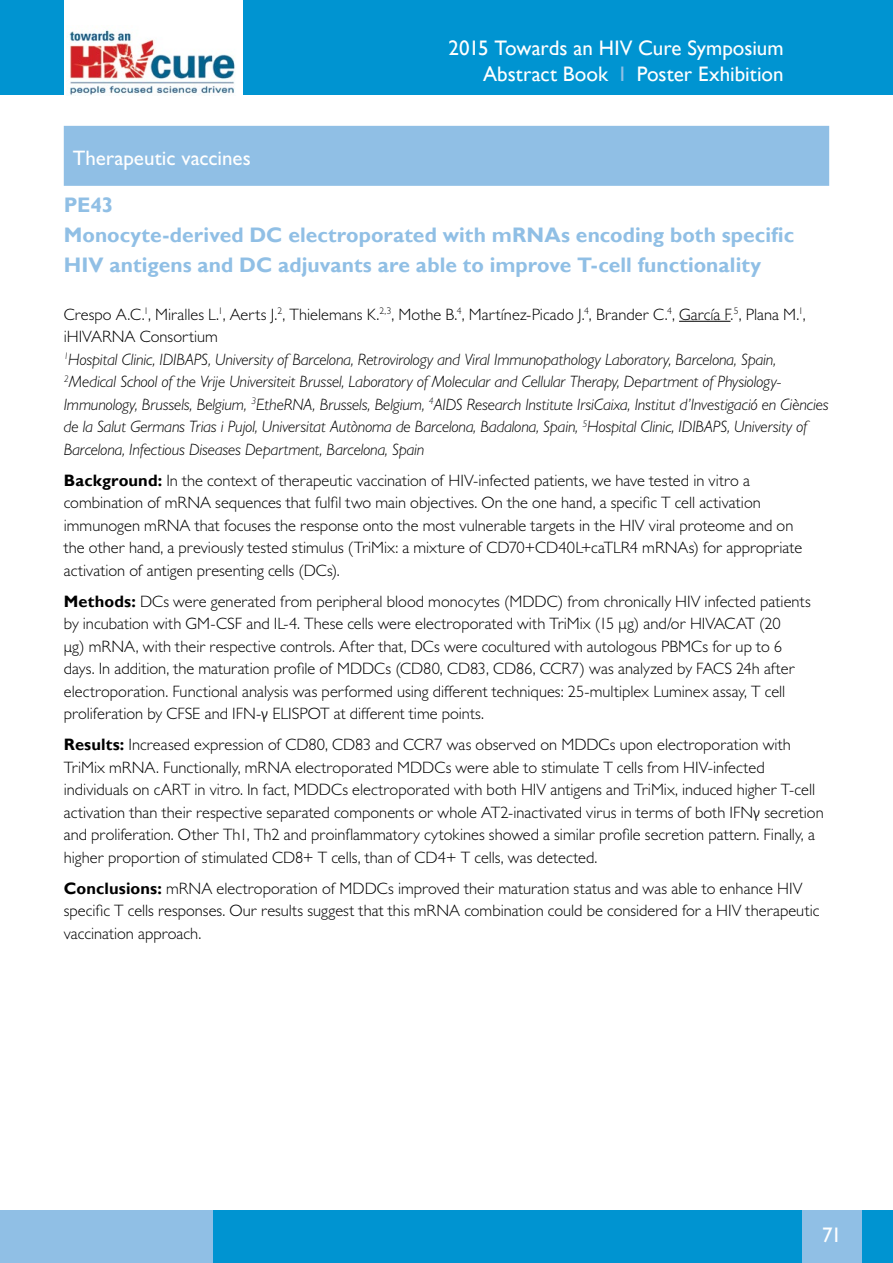
<style>
.page{position:relative;width:893px;height:1263px;background:#fff}
.page>*{position:absolute;margin:0;border:0;box-sizing:border-box;transform-origin:0 0}
.t1{font:700 21px/30px "Gill Sans";letter-spacing:.005em;color:#90bfe5}
.t2{font:21px/25.2px "Gill Sans";color:#fff;text-align:right}
.t3{font:500 21px "Gill Sans MT Pro";color:#fff}
.t4{font:300 16.5px/22.5px "Gill Sans MT Pro";color:#000}
.t5{font:italic 300 16.5px/22.5px "Gill Sans MT Pro";letter-spacing:-.01em;color:#000}
.s1{color:#90bfe5}
.s2{font-style:normal}
.s3{font-family:"Gill Sans";font-weight:700}
.s4{font-family:"Calibri"}
</style>
<div class="page">
<div style="left:0;top:0;width:893px;height:94px;background:#0094d1"></div>
<div style="left:207px;top:1210px;width:686px;height:53px;background:#0094d1"></div>
<div style="left:64px;top:0;width:179px;height:116px;background:#fff"></div>
<img style="left:69px;top:30px;width:166px;height:65px">
<div style="left:0;top:1210px;width:213px;height:53px;background:#90bfe5"></div>
<div style="left:802px;top:1210px;width:60px;height:53px;background:#90bfe5"></div>
<div style="left:64px;top:126px;width:765px;height:60px;background:#90bfe5"></div>
<hr style="left:679px;top:321px;width:51px;height:1px;background:#000">
<p class="t2" style="left:448px;top:36px;width:337px">2015 Towards an HIV Cure Symposium<br>Abstract Book <span class="s1">I</span> Poster Exhibition</p>
<p class="t3" style="left:73px;top:145px;width:179px">Therapeutic vaccines</p>
<p class="t1" style="left:64px;top:190px;width:732px">PE43<br>Monocyte-derived DC electroporated with mRNAs encoding both specific<br>HIV antigens and DC adjuvants are able to improve T-cell functionality</p>
<p class="t5" style="left:64px;top:303px;width:766px"><span class="s2">Crespo A.C.</span><sup>1</sup><span class="s2">, Miralles L.</span><sup>1</sup><span class="s2">, Aerts J.</span><sup>2</sup><span class="s2">, Thielemans K.</span><sup>2,3</sup><span class="s2">, Mothe B.</span><sup>4</sup><span class="s2">, Martínez-Picado J.</span><sup>4</sup><span class="s2">, Brander C.</span><sup>4</sup><span class="s2">, García F.</span><sup>5</sup><span class="s2">, Plana M.</span><sup>1</sup><span class="s2">, iHIVARNA Consortium<br></span><sup>1</sup>Hospital Clinic, IDIBAPS, University of Barcelona, Retrovirology and Viral Immunopathology Laboratory, Barcelona, Spain, <sup>2</sup>Medical School of the Vrije Universiteit Brussel, Laboratory of Molecular and Cellular Therapy, Department of Physiology-Immunology, Brussels, Belgium, <sup>3</sup>EtheRNA, Brussels, Belgium, <sup>4</sup>AIDS Research Institute IrsiCaixa, Institut d’Investigació en Ciències de la Salut Germans Trias i Pujol, Universitat Autònoma de Barcelona, Badalona, Spain, <sup>5</sup>Hospital Clinic, IDIBAPS, University of Barcelona, Infectious Diseases Department, Barcelona, Spain</p>
<p class="t4" style="left:64px;top:469px;width:740px"><span class="s3">Background:</span> In the context of therapeutic vaccination of HIV-infected patients, we have tested in vitro a combination of mRNA sequences that fulfil two main objectives. On the one hand, a specific T cell activation immunogen mRNA that focuses the response onto the most vulnerable targets in the HIV viral proteome and on the other hand, a previously tested stimulus (TriMix: a mixture of CD70+CD40L+caTLR4 mRNAs) for appropriate activation of antigen presenting cells (DCs).</p>
<p class="t4" style="left:64px;top:590px;width:748px"><span class="s3">Methods:</span> DCs were generated from peripheral blood monocytes (MDDC) from chronically HIV infected patients by incubation with GM-CSF and IL-4. These cells were electroporated with TriMix (15 µg) and/or HIVACAT (20<br>µg) mRNA, with their respective controls. After that, DCs were cocultured with autologous PBMCs for up to 6 days. In addition, the maturation profile of MDDCs (CD80, CD83, CD86, CCR7) was analyzed by FACS 24h after electroporation. Functional analysis was performed using different techniques: 25-multiplex Luminex assay, T cell proliferation by CFSE and IFN-<span class="s4">γ</span> ELISPOT at different time points.</p>
<p class="t4" style="left:64px;top:733px;width:761px"><span class="s3">Results:</span> Increased expression of CD80, CD83 and CCR7 was observed on MDDCs upon electroporation with TriMix mRNA. Functionally, mRNA electroporated MDDCs were able to stimulate T cells from HIV-infected individuals on cART in vitro. In fact, MDDCs electroporated with both HIV antigens and TriMix, induced higher T-cell activation than their respective separated components or whole AT2-inactivated virus in terms of both IFN<span class="s4">γ</span> secretion and proliferation. Other Th1, Th2 and proinflammatory cytokines showed a similar profile secretion pattern. Finally, a higher proportion of stimulated CD8+ T cells, than of CD4+ T cells, was detected.</p>
<p class="t4" style="left:64px;top:877px;width:757px"><span class="s3">Conclusions:</span> mRNA electroporation of MDDCs improved their maturation status and was able to enhance HIV specific T cells responses. Our results suggest that this mRNA combination could be considered for a HIV therapeutic vaccination approach.</p>
<p class="t2" style="left:822px;top:1222px;width:21px">71</p>
</div>
